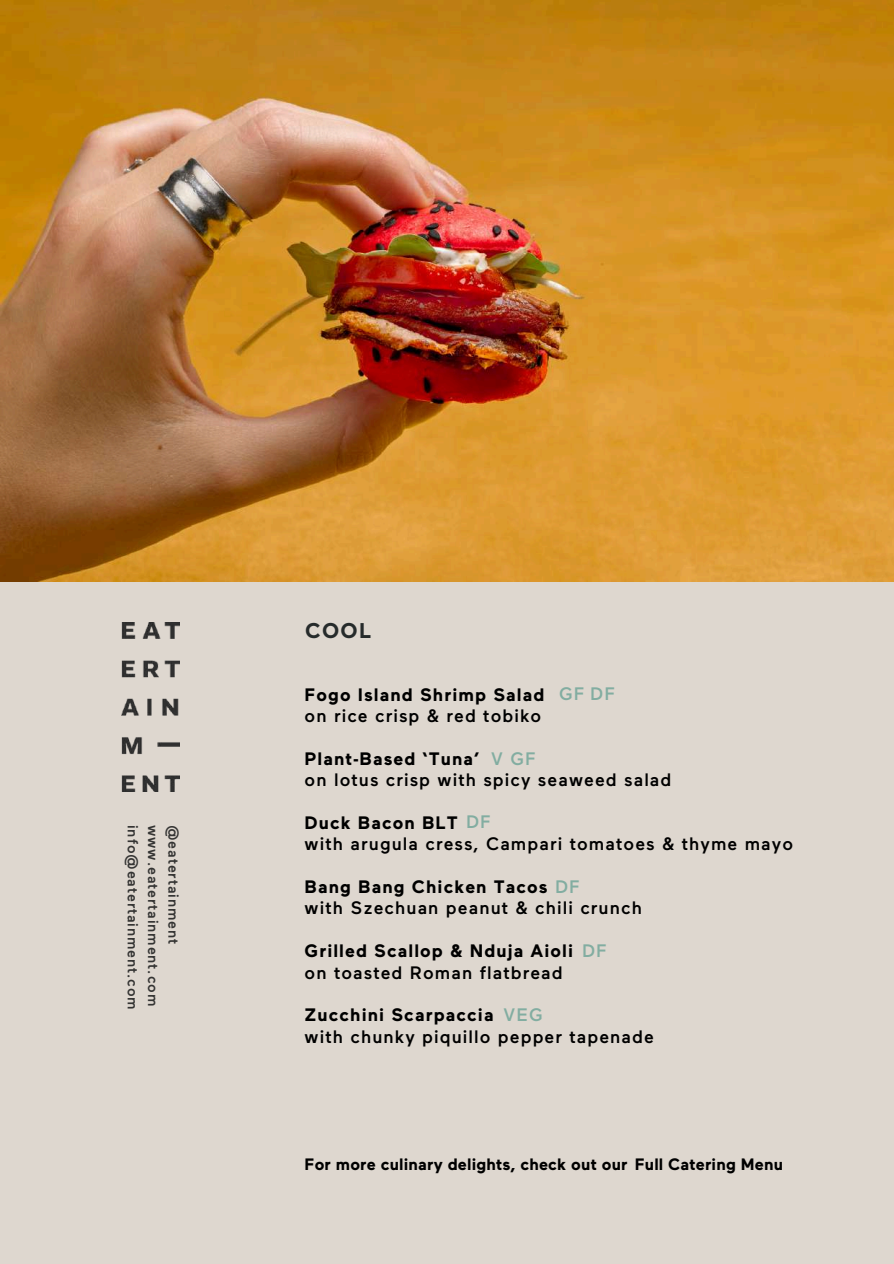
<style>
.page{position:relative;width:894px;height:1264px;background:#fff}
.page>*{position:absolute;margin:0;border:0;box-sizing:border-box;transform-origin:0 0}
.t1{font:700 21.3px "Maax";color:#262b2b}
.t2{font:500 18px/21.3px "Maax";letter-spacing:.06em;color:#000}
.t3{font:700 18px "Maax";letter-spacing:.06em;color:#000}
.t4{font:500 18px "Maax";letter-spacing:.06em;color:#82ada1}
.t5{font:700 16.5px "Maax";letter-spacing:.01em;color:#000}
.t6{font:500 14.55px/20.2px "Maax";letter-spacing:.06em;color:#343433}
.s1{font-weight:700}
.s2{color:#82ada1}
</style>
<div class="page">
<div style="left:0;top:0;width:893px;height:1263px;background:#ded7cf"></div>
<img style="left:0;top:0;width:893px;height:582px">
<img style="left:122px;top:622px;width:57px;height:169px">
<p class="t6" style="left:182px;top:824px;width:186px;rotate:90deg">@eatertainment www.eatertainment.com info@eatertainment.com</p>
<p class="t1" style="left:305px;top:622px;width:67px">COOL</p>
<p class="t4" style="left:559px;top:686px;width:57px">GF DF</p>
<p class="t3" style="left:304px;top:687px;width:241px">Fogo Island Shrimp Salad</p>
<p class="t2" style="left:304px;top:706px;width:238px">on rice crisp &amp; red tobiko</p>
<p class="t3" style="left:304px;top:751px;width:176px">Plant-Based ‘Tuna’</p>
<p class="t2" style="left:304px;top:771px;width:368px">on lotus crisp with spicy seaweed salad</p>
<p class="t3" style="left:304px;top:815px;width:155px">Duck Bacon BLT</p>
<p class="t2" style="left:304px;top:835px;width:490px">with arugula cress, Campari tomatoes &amp; thyme mayo</p>
<p class="t2" style="left:304px;top:877px;width:339px"><span class="s1">Bang Bang Chicken Tacos</span> <span class="s2">DF<br></span>with Szechuan peanut &amp; chili crunch</p>
<p class="t3" style="left:304px;top:943px;width:270px">Grilled Scallop &amp; Nduja Aioli</p>
<p class="t2" style="left:304px;top:963px;width:259px">on toasted Roman flatbread</p>
<p class="t3" style="left:304px;top:1007px;width:190px">Zucchini Scarpaccia</p>
<p class="t2" style="left:304px;top:1027px;width:351px">with chunky piquillo pepper tapenade</p>
<p class="t4" style="left:491px;top:751px;width:46px">V GF</p>
<p class="t4" style="left:466px;top:814px;width:26px">DF</p>
<p class="t4" style="left:582px;top:943px;width:26px">DF</p>
<p class="t4" style="left:503px;top:1007px;width:41px">VEG</p>
<p class="t5" style="left:304px;top:1157px;width:480px">For more culinary delights, check out our Full Catering Menu</p>
</div>
